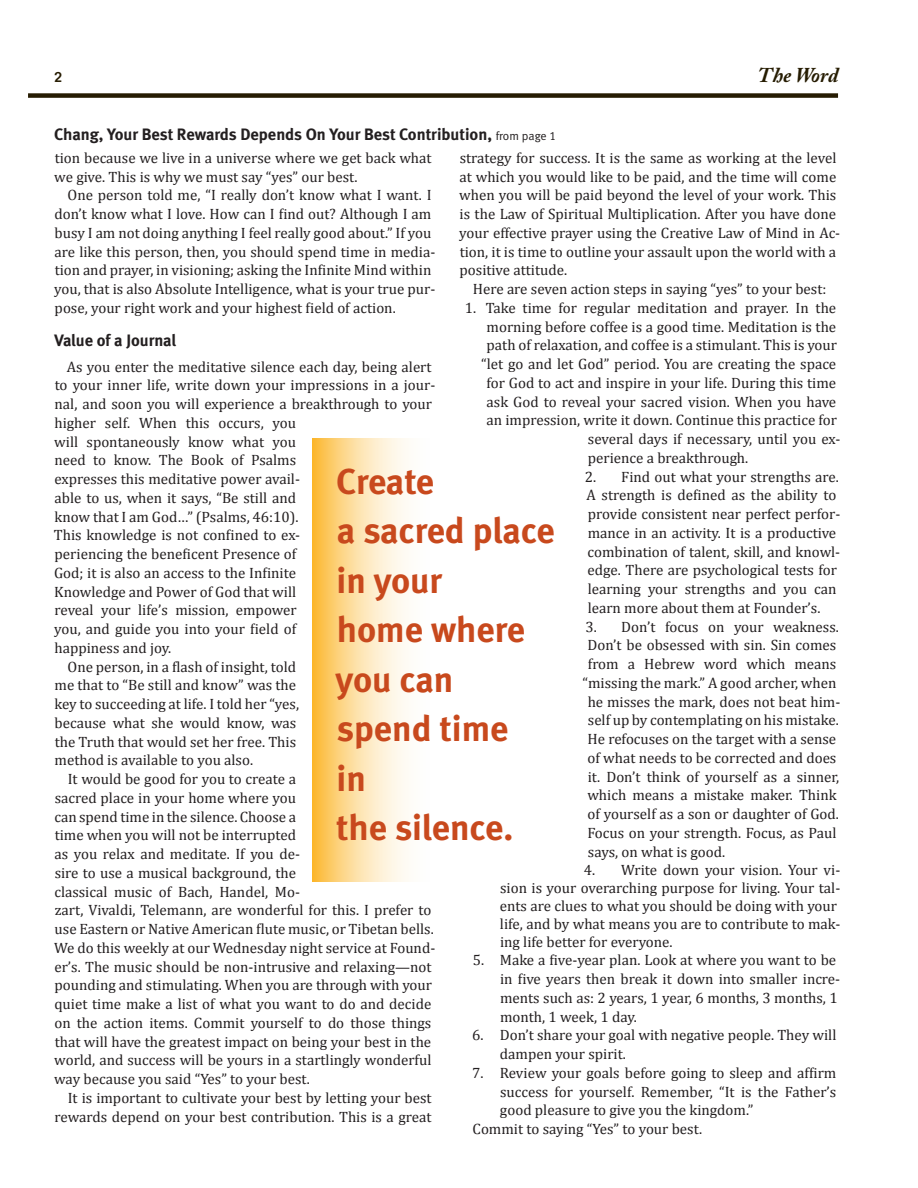
<style>
.page{position:relative;width:918px;height:1188px;background:#fff}
.page>*{position:absolute;margin:0;border:0;box-sizing:border-box;transform-origin:0 0}
.t1{font:36px/49.5px "Meta Bold LF";color:#c8491d}
.t2{font:italic 700 21px "Adobe Caslon Pro";color:#261c02}
.t3{font:16.5px "Meta Bold LF";color:#231f20}
.t4{font:15px/18.8px "Cambria";color:#231f20}
.t5{font:500 15px "Folio BQ";color:#261c02}
.s1{font-family:"Meta Normal LF";font-size:12px}
</style>
<div class="page">
<svg style="left:312px;top:438px;width:96px;height:443px;background:#fddfa4"></svg>
<div style="left:28px;top:93px;width:810px;height:5px;background:#261c02"></div>
<p class="t5" style="left:54px;top:69px;width:10px">2</p>
<h2 class="t2" style="left:758px;top:63px;width:82px">The Word</h2>
<p class="t3" style="left:54px;top:124px;width:504px">Chang, Your Best Rewards Depends On Your Best Contribution, <span class="s1">from page 1</span></p>
<p class="t4" style="left:459px;top:148px;width:383px">strategy for success. It is the same as working at the level at which you would like to be paid, and the time will come when you will be paid beyond the level of your work. This is the Law of Spiritual Multiplication. After you have done your effective prayer using the Creative Law of Mind in Ac&shy;tion, it is time to outline your assault upon the world with a positive attitude.</p>
<p class="t4" style="left:473px;top:280px;width:355px">Here are seven action steps in saying “yes” to your best:</p>
<p class="t4" style="left:465px;top:298px;width:373px">1. Take time for regular meditation and prayer. In the</p>
<p class="t4" style="left:487px;top:317px;width:351px">morning before coffee is a good time. Meditation is the</p>
<p class="t4" style="left:487px;top:336px;width:352px">path of relaxation, and coffee is a stimulant. This is your</p>
<p class="t4" style="left:481px;top:355px;width:357px">“let go and let God” period. You are creating the space</p>
<p class="t4" style="left:487px;top:373px;width:351px">for God to act and inspire in your life. During this time</p>
<p class="t4" style="left:487px;top:392px;width:351px">ask God to reveal your sacred vision. When you have</p>
<p class="t4" style="left:487px;top:411px;width:352px">an impression, write it down. Continue this practice for</p>
<p class="t4" style="left:588px;top:430px;width:254px">several days if necessary, until you ex-</p>
<p class="t4" style="left:588px;top:448px;width:162px">perience a breakthrough.</p>
<p class="t4" style="left:585px;top:467px;width:257px">2. Find out what your strengths are.<br>A strength is defined as the ability to provide consistent near perfect perfor&shy;mance in an activity. It is a productive combination of talent, skill, and knowl&shy;edge. There are psychological tests for learning your strengths and you can learn more about them at Founder’s.</p>
<p class="t4" style="left:586px;top:617px;width:255px">3. Don’t focus on your weakness.</p>
<p class="t4" style="left:587px;top:636px;width:250px">Don’t be obsessed with sin. Sin comes</p>
<p class="t4" style="left:588px;top:655px;width:250px">from a Hebrew word which means</p>
<p class="t4" style="left:582px;top:673px;width:255px">“missing the mark.” A good archer, when</p>
<p class="t4" style="left:588px;top:692px;width:254px">he misses the mark, does not beat him-</p>
<p class="t4" style="left:588px;top:711px;width:252px">self up by contemplating on his mistake.</p>
<p class="t4" style="left:587px;top:730px;width:250px">He refocuses on the target with a sense</p>
<p class="t4" style="left:588px;top:748px;width:250px">of what needs to be corrected and does</p>
<p class="t4" style="left:588px;top:767px;width:253px">it. Don’t think of yourself as a sinner,</p>
<p class="t4" style="left:588px;top:786px;width:251px">which means a mistake maker. Think</p>
<p class="t4" style="left:588px;top:805px;width:253px">of yourself as a son or daughter of God.</p>
<p class="t4" style="left:587px;top:823px;width:250px">Focus on your strength. Focus, as Paul</p>
<p class="t4" style="left:588px;top:842px;width:139px">says, on what is good.</p>
<p class="t4" style="left:500px;top:860px;width:342px;line-height:18px;text-indent:84px">4. Write down your vision. Your vi&shy;sion is your overarching purpose for living. Your tal&shy;ents are clues to what you should be doing with your life, and by what means you are to contribute to mak&shy;ing life better for everyone.</p>
<p class="t4" style="left:500px;top:951px;width:342px;text-indent:-27px">5. Make a five-year plan. Look at where you want to be in five years then break it down into smaller incre&shy;ments such as: 2 years, 1 year, 6 months, 3 months, 1 month, 1 week, 1 day.</p>
<p class="t4" style="left:500px;top:1026px;width:338px;text-indent:-28px">6. Don’t share your goal with negative people. They will dampen your spirit.</p>
<p class="t4" style="left:472px;top:1063px;width:366px">7. Review your goals before going to sleep and affirm</p>
<p class="t4" style="left:500px;top:1082px;width:338px">success for yourself. Remember, “It is the Father’s</p>
<p class="t4" style="left:500px;top:1101px;width:255px">good pleasure to give you the kingdom.”</p>
<p class="t4" style="left:473px;top:1120px;width:231px">Commit to saying “Yes” to your best.</p>
<p class="t4" style="left:54px;top:148px;width:379px">tion because we live in a universe where we get back what we give. This is why we must say “yes” our best.</p>
<p class="t4" style="left:54px;top:186px;width:383px;text-indent:13px">One person told me, “I really don’t know what I want. I don’t know what I love. How can I find out? Although I am busy I am not doing anything I feel really good about.” If you are like this person, then, you should spend time in media&shy;tion and prayer, in visioning; asking the Infinite Mind within you, that is also Absolute Intelligence, what is your true pur&shy;pose, your right work and your highest field of action.</p>
<p class="t3" style="left:54px;top:331px;width:123px">Value of a Journal</p>
<p class="t4" style="left:67px;top:357px;width:366px">As you enter the meditative silence each day, being alert</p>
<p class="t4" style="left:55px;top:376px;width:382px">to your inner life, write down your impressions in a jour-</p>
<p class="t4" style="left:55px;top:395px;width:379px">nal, and soon you will experience a breakthrough to your</p>
<p class="t4" style="left:55px;top:413px;width:243px">higher self. When this occurs, you</p>
<p class="t4" style="left:54px;top:432px;width:243px">will spontaneously know what you</p>
<p class="t4" style="left:55px;top:451px;width:243px">need to know. The Book of Psalms</p>
<p class="t4" style="left:54px;top:470px;width:247px">expresses this meditative power avail-</p>
<p class="t4" style="left:55px;top:488px;width:243px">able to us, when it says, “Be still and</p>
<p class="t4" style="left:55px;top:507px;width:246px">know that I am God…” (Psalms, 46:10).</p>
<p class="t4" style="left:54px;top:526px;width:248px">This knowledge is not confined to ex-</p>
<p class="t4" style="left:55px;top:545px;width:243px">periencing the beneficent Presence of</p>
<p class="t4" style="left:54px;top:563px;width:243px">God; it is also an access to the Infinite</p>
<p class="t4" style="left:54px;top:582px;width:243px">Knowledge and Power of God that will</p>
<p class="t4" style="left:55px;top:601px;width:244px">reveal your life’s mission, empower</p>
<p class="t4" style="left:54px;top:620px;width:244px">you, and guide you into your field of</p>
<p class="t4" style="left:54px;top:638px;width:118px">happiness and joy.</p>
<p class="t4" style="left:68px;top:657px;width:230px">One person, in a flash of insight, told</p>
<p class="t4" style="left:55px;top:676px;width:243px">me that to “Be still and know” was the</p>
<p class="t4" style="left:55px;top:695px;width:246px">key to succeeding at life. I told her “yes,</p>
<p class="t4" style="left:55px;top:713px;width:243px">because what she would know, was</p>
<p class="t4" style="left:55px;top:732px;width:243px">the Truth that would set her free. This</p>
<p class="t4" style="left:55px;top:751px;width:200px">method is available to you also.</p>
<p class="t4" style="left:68px;top:770px;width:230px">It would be good for you to create a</p>
<p class="t4" style="left:55px;top:788px;width:243px">sacred place in your home where you</p>
<p class="t4" style="left:54px;top:807px;width:243px">can spend time in the silence. Choose a</p>
<p class="t4" style="left:55px;top:826px;width:243px">time when you will not be interrupted</p>
<p class="t4" style="left:55px;top:845px;width:247px">as you relax and meditate. If you de-</p>
<p class="t4" style="left:55px;top:863px;width:243px">sire to use a musical background, the</p>
<p class="t4" style="left:54px;top:882px;width:247px">classical music of Bach, Handel, Mo-</p>
<p class="t4" style="left:55px;top:901px;width:378px">zart, Vivaldi, Telemann, are wonderful for this. I prefer to</p>
<p class="t4" style="left:55px;top:920px;width:381px">use Eastern or Native American flute music, or Tibetan bells.</p>
<p class="t4" style="left:54px;top:938px;width:383px">We do this weekly at our Wednesday night service at Found-</p>
<p class="t4" style="left:54px;top:957px;width:379px">er’s. The music should be non-intrusive and relaxing—not</p>
<p class="t4" style="left:55px;top:976px;width:379px">pounding and stimulating. When you are through with your</p>
<p class="t4" style="left:54px;top:995px;width:378px">quiet time make a list of what you want to do and decide</p>
<p class="t4" style="left:54px;top:1013px;width:379px">on the action items. Commit yourself to do those things</p>
<p class="t4" style="left:55px;top:1032px;width:378px">that will have the greatest impact on being your best in the</p>
<p class="t4" style="left:54px;top:1051px;width:379px">world, and success will be yours in a startlingly wonderful</p>
<p class="t4" style="left:54px;top:1070px;width:257px">way because you said “Yes” to your best.</p>
<p class="t4" style="left:68px;top:1088px;width:365px">It is important to cultivate your best by letting your best</p>
<p class="t4" style="left:55px;top:1107px;width:379px">rewards depend on your best contribution. This is a great</p>
<h1 class="t1" style="left:336px;top:456px;width:221px">Create<br>a sacred place in your<br>home where you can spend time<br>in<br>the silence.</h1>
</div>
